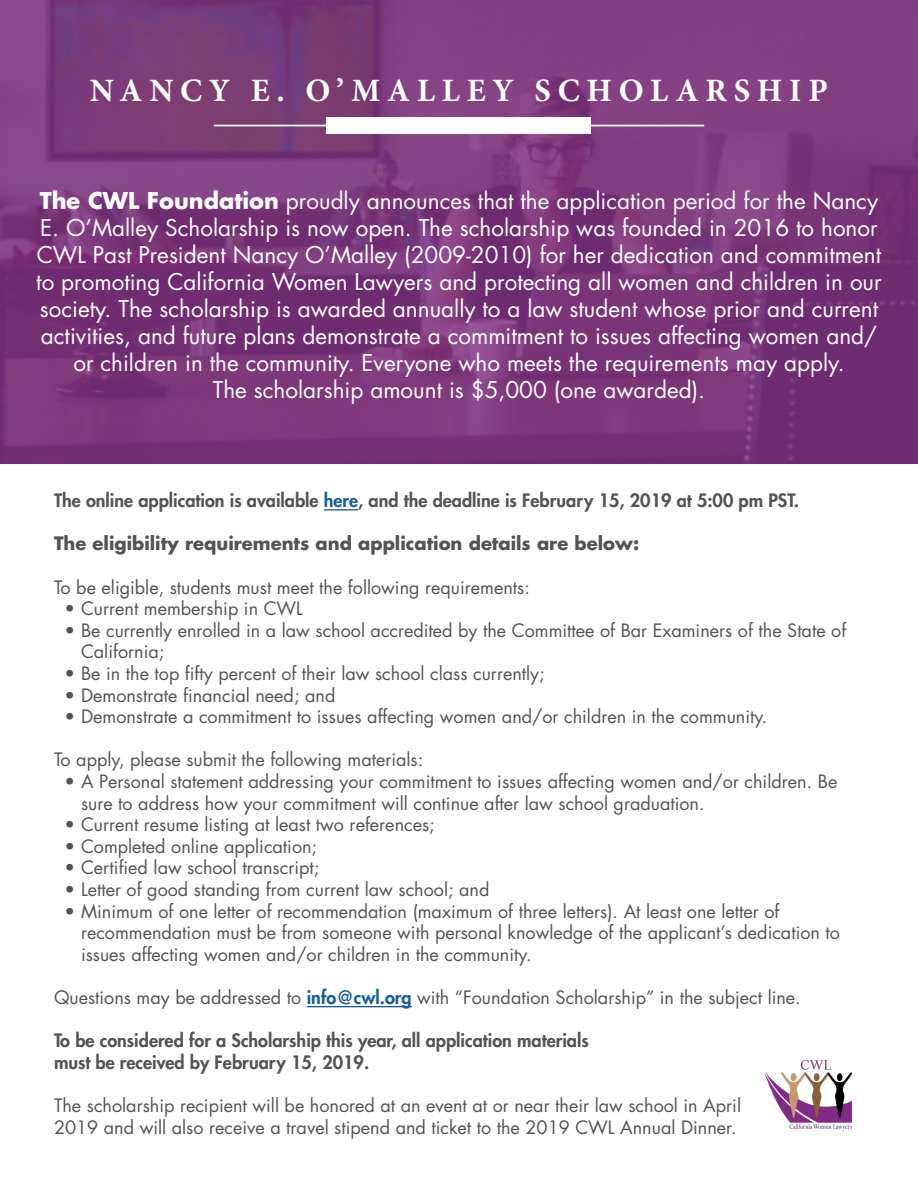
<style>
.page{position:relative;width:918px;height:1188px;background:#fff}
.page>*{position:absolute;margin:0;border:0;box-sizing:border-box;transform-origin:0 0}
.t1{font:700 32.7px "Minion Pro";letter-spacing:.21em;color:#fff}
.t2{font:22.5px/27px "Futura";color:#fff;text-align:center}
.t3{font:18px/21.6px "Futura";color:#535353}
.t4{font:800 18px "Futura";color:#535353}
.t5{font:700 18px "Futura";color:#535353}
.s1{font-weight:700}
.s2{color:#175d9e}
.s3{font-weight:800;color:#175d9e}
</style>
<div class="page">
<svg style="left:0;top:0;width:918px;height:464px;background:#7b377b"></svg>
<hr style="left:324px;top:509px;width:34px;height:2px;background:#175d9e">
<hr style="left:307px;top:1006px;width:105px;height:1px;background:#175d9e">
<hr style="left:214px;top:125px;width:490px;height:1px;background:#fff">
<div style="left:327px;top:117px;width:264px;height:17px;background:#fff"></div>
<img style="left:764px;top:1060px;width:88px;height:72px">
<p class="t1" style="left:90px;top:67px;width:740px">NANCY E. O’MALLEY SCHOLARSHIP</p>
<p class="t2" style="left:36px;top:187px;width:847px"><span class="s1">The CWL Foundation</span> proudly announces that the application period for the Nancy E. O’Malley Scholarship is now open. The scholarship was founded in 2016 to honor CWL Past President Nancy O’Malley (2009-2010) for her dedication and commitment to promoting California Women Lawyers and protecting all women and children in our society. The scholarship is awarded annually to a law student whose prior and current activities, and future plans demonstrate a commitment to issues affecting women and/ or children in the community. Everyone who meets the requirements may apply.<br>The scholarship amount is $5,000 (one awarded).</p>
<p class="t4" style="left:54px;top:488px;width:746px">The online application is available <span class="s2">here</span>, and the deadline is February 15, 2019 at 5:00 pm PST.</p>
<p class="t5" style="left:54px;top:531px;width:587px">The eligibility requirements and application details are below:</p>
<p class="t3" style="left:54px;top:576px;width:477px">To be eligible, students must meet the following requirements:</p>
<p class="t3" style="left:64px;top:597px;width:240px">• Current membership in CWL</p>
<p class="t3" style="left:81px;top:619px;width:767px;text-indent:-16px">• Be currently enrolled in a law school accredited by the Committee of Bar Examiners of the State of<br>California;</p>
<p class="t3" style="left:64px;top:662px;width:482px">• Be in the top fifty percent of their law school class currently;</p>
<p class="t3" style="left:64px;top:684px;width:272px">• Demonstrate financial need; and</p>
<p class="t3" style="left:64px;top:705px;width:705px">• Demonstrate a commitment to issues affecting women and/or children in the community.</p>
<p class="t3" style="left:54px;top:749px;width:371px">To apply, please submit the following materials:</p>
<p class="t3" style="left:81px;top:770px;width:758px;text-indent:-16px">• A Personal statement addressing your commitment to issues affecting women and/or children. Be sure to address how your commitment will continue after law school graduation.</p>
<p class="t3" style="left:64px;top:813px;width:372px">• Current resume listing at least two references;</p>
<p class="t3" style="left:64px;top:835px;width:254px">• Completed online application;</p>
<p class="t3" style="left:64px;top:857px;width:256px">• Certified law school transcript;</p>
<p class="t3" style="left:64px;top:878px;width:426px">• Letter of good standing from current law school; and</p>
<p class="t3" style="left:81px;top:900px;width:761px;text-indent:-16px">• Minimum of one letter of recommendation (maximum of three letters). At least one letter of recommendation must be from someone with personal knowledge of the applicant’s dedication to issues affecting women and/or children in the community.</p>
<p class="t3" style="left:54px;top:986px;width:748px">Questions may be addressed to <span class="s3">info@cwl.org</span> with “Foundation Scholarship” in the subject line.</p>
<p class="t4" style="left:54px;top:1028px;width:536px">To be considered for a Scholarship this year, all application materials</p>
<p class="t4" style="left:54px;top:1050px;width:317px">must be received by February 15, 2019.</p>
<p class="t3" style="left:54px;top:1094px;width:689px">The scholarship recipient will be honored at an event at or near their law school in April<br>2019 and will also receive a travel stipend and ticket to the 2019 CWL Annual Dinner.</p>
</div>
